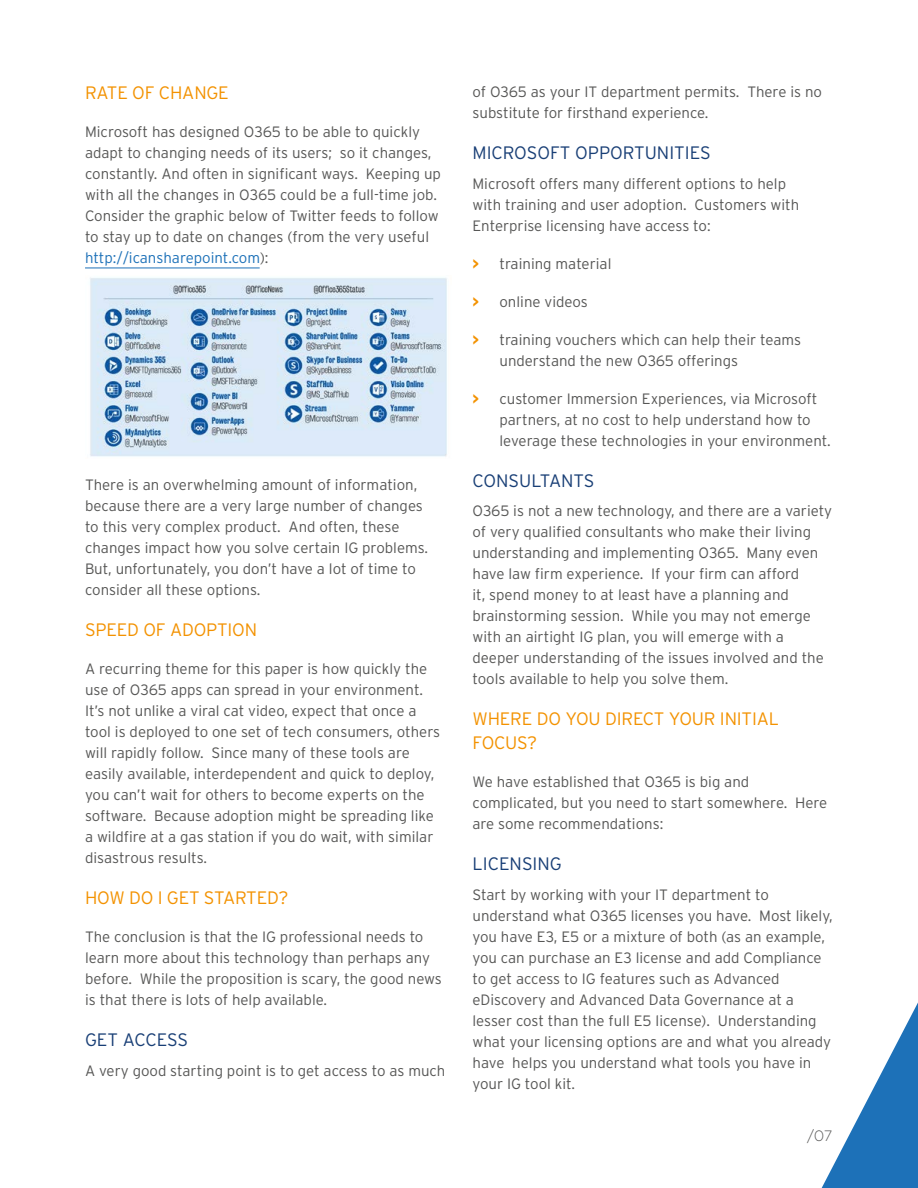
<style>
.page{position:relative;width:918px;height:1188px;background:#fff}
.page>*{position:absolute;margin:0;border:0;box-sizing:border-box;transform-origin:0 0}
.t1{font:300 18px/24px "Interstate";letter-spacing:-.01em;color:#f39200}
.t2{font:300 18px "Interstate";color:#193f76}
.t3{font:300 15px/21px "Interstate";color:#575756}
.t4{font:300 15px "Geometria";color:#575756}
.s1{color:#1d71b8}
.s2{font-weight:700;color:#f39200}
</style>
<div class="page">
<svg style="left:821px;top:1002px;width:97px;height:186px"></svg>
<hr style="left:85px;top:268px;width:175px;height:1px;background:#1d71b8">
<img style="left:90px;top:277px;width:357px;height:180px">
<p class="t1" style="left:85px;top:81px;width:145px">RATE OF CHANGE</p>
<p class="t3" style="left:85px;top:122px;width:357px">Microsoft has designed O365 to be able to quickly adapt to changing needs of its users; so it changes, constantly. And often in significant ways. Keeping up with all the changes in O365 could be a full-time job.<br>Consider the graphic below of Twitter feeds to follow to stay up to date on changes (from the very useful <span class="s1">http://icansharepoint.com</span>):</p>
<p class="t3" style="left:85px;top:475px;width:345px">There is an overwhelming amount of information, because there are a very large number of changes to this very complex product. And often, these changes impact how you solve certain IG problems.<br>But, unfortunately, you don’t have a lot of time to consider all these options.</p>
<p class="t1" style="left:85px;top:618px;width:174px">SPEED OF ADOPTION</p>
<p class="t3" style="left:85px;top:659px;width:357px">A recurring theme for this paper is how quickly the use of O365 apps can spread in your environment.<br>It’s not unlike a viral cat video, expect that once a tool is deployed to one set of tech consumers, others will rapidly follow. Since many of these tools are easily available, interdependent and quick to deploy, you can’t wait for others to become experts on the software. Because adoption might be spreading like a wildfire at a gas station if you do wait, with similar disastrous results.</p>
<p class="t1" style="left:85px;top:886px;width:205px">HOW DO I GET STARTED?</p>
<p class="t3" style="left:85px;top:927px;width:358px">The conclusion is that the IG professional needs to learn more about this technology than perhaps any before. While the proposition is scary, the good news is that there is lots of help available.</p>
<p class="t2" style="left:85px;top:1029px;width:105px">GET ACCESS</p>
<p class="t3" style="left:85px;top:1060px;width:362px">A very good starting point is to get access to as much</p>
<p class="t3" style="left:473px;top:81px;width:351px">of O365 as your IT department permits. There is no substitute for firsthand experience.</p>
<p class="t2" style="left:472px;top:142px;width:240px">MICROSOFT OPPORTUNITIES</p>
<p class="t3" style="left:472px;top:173px;width:328px">Microsoft offers many different options to help with training and user adoption. Customers with<br>Enterprise licensing have access to:</p>
<p class="t3" style="left:472px;top:253px;width:140px"><span class="s2">&gt;</span> training material</p>
<p class="t3" style="left:472px;top:291px;width:117px"><span class="s2">&gt;</span> online videos</p>
<p class="t3" style="left:500px;top:329px;width:303px;text-indent:-27px"><span class="s2">&gt;</span> training vouchers which can help their teams understand the new O365 offerings</p>
<p class="t3" style="left:500px;top:388px;width:333px;text-indent:-27px"><span class="s2">&gt;</span> customer Immersion Experiences, via Microsoft partners, at no cost to help understand how to leverage these technologies in your environment.</p>
<p class="t2" style="left:472px;top:469px;width:124px">CONSULTANTS</p>
<p class="t3" style="left:472px;top:500px;width:361px">O365 is not a new technology, and there are a variety of very qualified consultants who make their living understanding and implementing O365. Many even have law firm experience. If your firm can afford<br>it, spend money to at least have a planning and brainstorming session. While you may not emerge with an airtight IG plan, you will emerge with a deeper understanding of the issues involved and the tools available to help you solve them.</p>
<p class="t1" style="left:472px;top:707px;width:308px">WHERE DO YOU DIRECT YOUR INITIAL<br>FOCUS?</p>
<p class="t3" style="left:472px;top:771px;width:356px">We have established that O365 is big and complicated, but you need to start somewhere. Here are some recommendations:</p>
<p class="t2" style="left:472px;top:853px;width:91px">LICENSING</p>
<p class="t3" style="left:472px;top:884px;width:362px">Start by working with your IT department to understand what O365 licenses you have. Most likely, you have E3, E5 or a mixture of both (as an example, you can purchase an E3 license and add Compliance to get access to IG features such as Advanced eDiscovery and Advanced Data Governance at a lesser cost than the full E5 license). Understanding what your licensing options are and what you already have helps you understand what tools you have in your IG tool kit.</p>
<p class="t4" style="left:807px;top:1127px;width:27px">/07</p>
</div>
